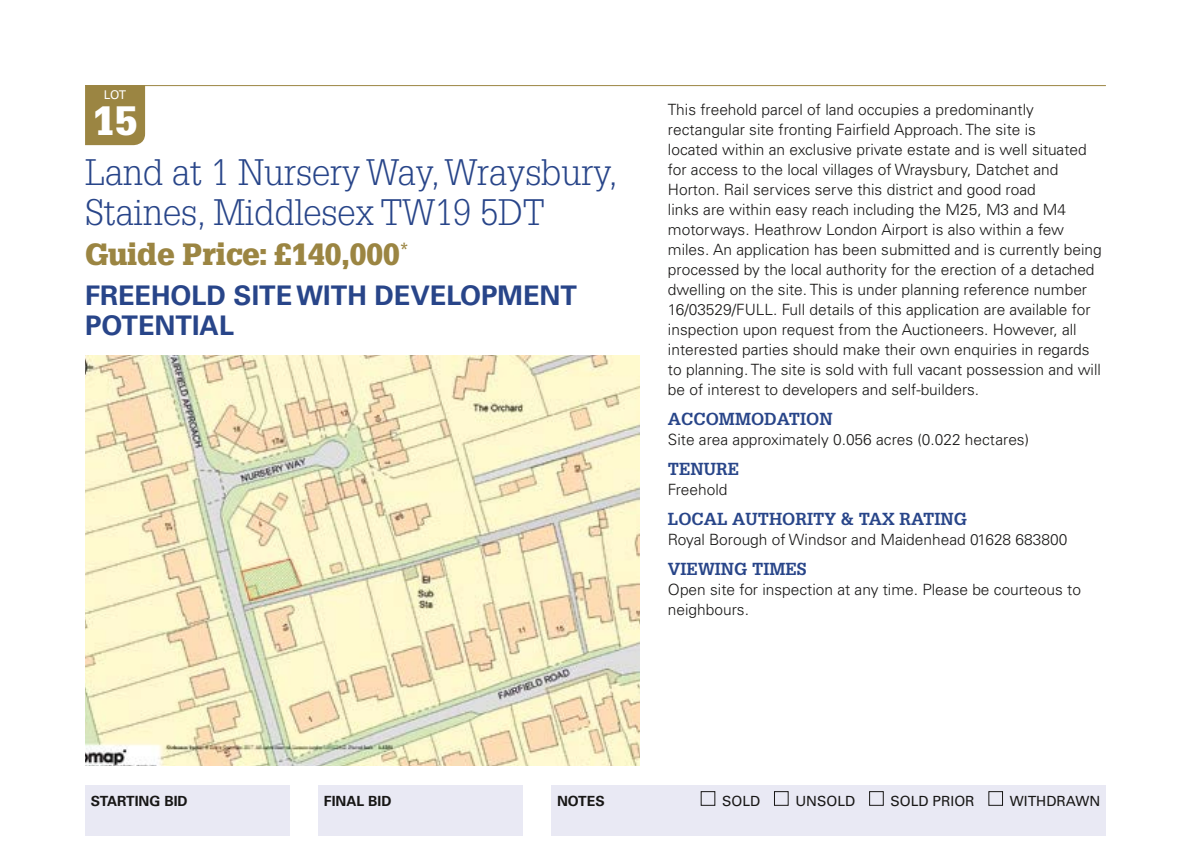
<style>
.page{position:relative;width:1191px;height:841px;background:#fff}
.page>*{position:absolute;margin:0;border:0;box-sizing:border-box;transform-origin:0 0}
.t1{font:900 40px "Glypha LT Std";color:#fff}
.t2{font:300 36px/40px "Glypha LT Std";color:#284589}
.t3{font:900 30px "Glypha LT Std";color:#9b8542}
.t4{font:700 27px/30px "Univers LT Std";color:#284589}
.t5{font:700 17px "Glypha LT Std";color:#284589}
.t6{font:300 15.6px/20px "Univers LT Std";color:#181716}
.t7{font:14px "Univers LT Std";color:#181716}
.t8{font:700 14px "Univers LT Std";color:#181716}
.t9{font:12px "Univers LT Std";color:#fff}
</style>
<div class="page">
<hr style="left:85px;top:85px;width:1021px;height:1px;background:#9b8542">
<div style="left:85px;top:785px;width:205px;height:50px;background:#e9e9f4"></div>
<div style="left:318px;top:785px;width:205px;height:50px;background:#e9e9f4"></div>
<div style="left:551px;top:785px;width:555px;height:50px;background:#e9e9f4"></div>
<div style="left:701px;top:791px;width:14px;height:14px;border:1px solid #181716"></div>
<div style="left:774px;top:791px;width:14px;height:14px;border:1px solid #181716"></div>
<div style="left:869px;top:791px;width:14px;height:14px;border:1px solid #181716"></div>
<div style="left:85px;top:86px;width:60px;height:59px;background:#9b8542"></div>
<img style="left:85px;top:355px;width:554px;height:410px">
<p class="t9" style="left:104px;top:88px;width:24px">LOT</p>
<h1 class="t1" style="left:93px;top:97px;width:46px">15</h1>
<h2 class="t2" style="left:85px;top:153px;width:534px">Land at 1 Nursery Way, Wraysbury,<br>Staines, Middlesex TW19 5DT</h2>
<h3 class="t3" style="left:85px;top:236px;width:325px">Guide Price: £140,000<sup>*</sup></h3>
<h3 class="t4" style="left:85px;top:281px;width:493px">FREEHOLD SITE WITH DEVELOPMENT<br>POTENTIAL</h3>
<p class="t6" style="left:668px;top:100px;width:435px">This freehold parcel of land occupies a predominantly rectangular site fronting Fairfield Approach. The site is<br>located within an exclusive private estate and is well situated for access to the local villages of Wraysbury, Datchet and Horton. Rail services serve this district and good road<br>links are within easy reach including the M25, M3 and M4 motorways. Heathrow London Airport is also within a few miles. An application has been submitted and is currently being processed by the local authority for the erection of a detached dwelling on the site. This is under planning reference number 16/03529/FULL. Full details of this application are available for inspection upon request from the Auctioneers. However, all interested parties should make their own enquiries in regards to planning. The site is sold with full vacant possession and will be of interest to developers and self-builders.</p>
<p class="t5" style="left:668px;top:408px;width:166px">ACCOMMODATION</p>
<p class="t6" style="left:668px;top:430px;width:362px">Site area approximately 0.056 acres (0.022 hectares)</p>
<p class="t5" style="left:668px;top:458px;width:73px">TENURE</p>
<p class="t6" style="left:668px;top:480px;width:61px">Freehold</p>
<p class="t5" style="left:668px;top:508px;width:300px">LOCAL AUTHORITY &amp; TAX RATING</p>
<p class="t6" style="left:668px;top:530px;width:401px">Royal Borough of Windsor and Maidenhead 01628 683800</p>
<p class="t5" style="left:668px;top:558px;width:140px">VIEWING TIMES</p>
<p class="t6" style="left:668px;top:580px;width:414px">Open site for inspection at any time. Please be courteous to neighbours.</p>
<p class="t8" style="left:91px;top:792px;width:98px">STARTING BID</p>
<p class="t8" style="left:324px;top:792px;width:69px">FINAL BID</p>
<p class="t8" style="left:557px;top:792px;width:49px">NOTES</p>
<p class="t7" style="left:722px;top:792px;width:40px">SOLD</p>
<p class="t7" style="left:795px;top:792px;width:61px">UNSOLD</p>
<p class="t7" style="left:890px;top:792px;width:86px">SOLD PRIOR</p>
<p class="t7" style="left:1009px;top:792px;width:92px">WITHDRAWN</p>
</div>
